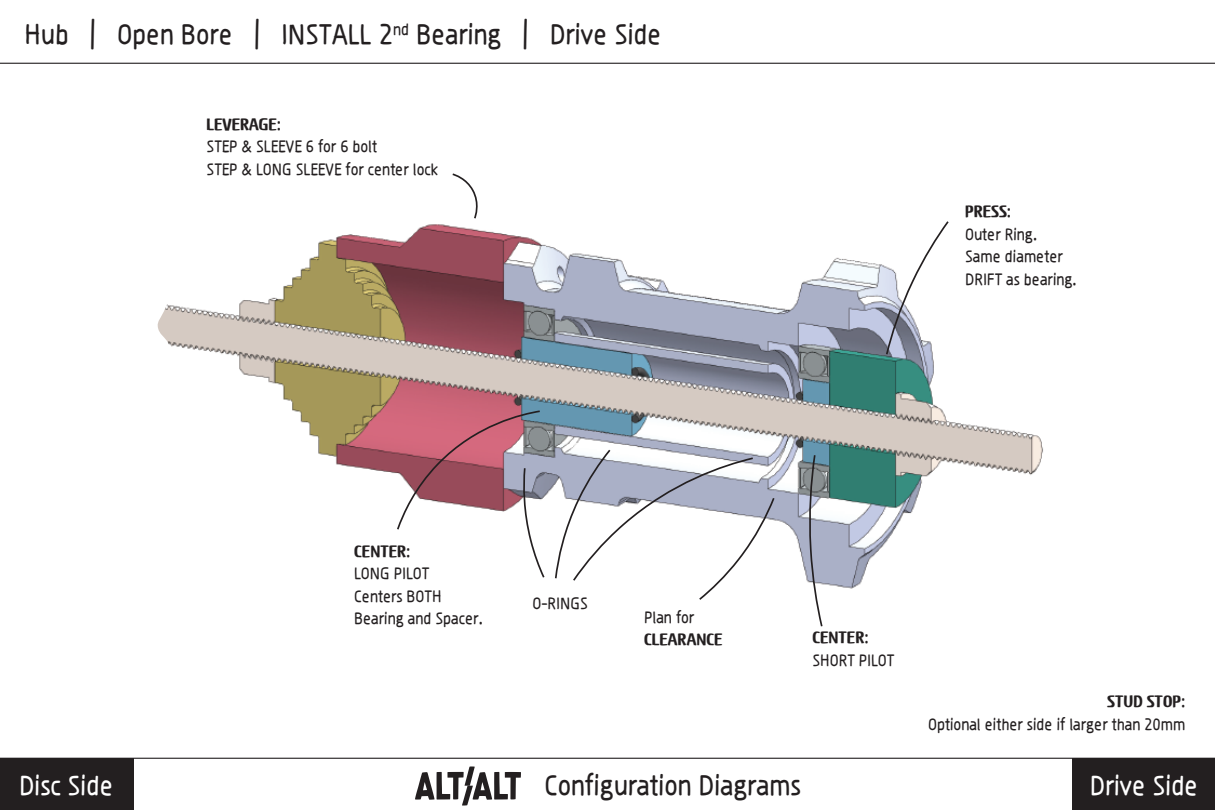
<style>
.page{position:relative;width:1215px;height:810px;background:#fff}
.page>*{position:absolute;margin:0;border:0;box-sizing:border-box;transform-origin:0 0}
.t1{font:27px "Sys Falso";color:#231f20}
.t2{font:26.32px "Sys Falso";color:#fff}
.t3{font:15.75px/22.5px "Sys Falso";color:#231f20}
.t4{font:700 15.75px "Sys Falso";color:#231f20}
</style>
<div class="page">
<svg style="left:415px;top:767px;width:106px;height:39px"></svg>
<hr style="left:0;top:758px;width:1215px;height:1px;background:#231f20">
<hr style="left:0;top:63px;width:1215px;height:1px;background:#231f20">
<div style="left:0;top:758px;width:134px;height:52px;background:#231f20"></div>
<div style="left:1073px;top:758px;width:142px;height:52px;background:#231f20"></div>
<img style="left:157px;top:224px;width:886px;height:365px">
<svg style="left:452px;top:173px;width:26px;height:46px"></svg>
<svg style="left:885px;top:221px;width:65px;height:135px"></svg>
<svg style="left:396px;top:409px;width:150px;height:170px"></svg>
<svg style="left:554px;top:448px;width:222px;height:152px"></svg>
<svg style="left:809px;top:453px;width:15px;height:174px"></svg>
<h1 class="t1" style="left:24px;top:16px;width:639px">Hub | Open Bore | INSTALL 2<sup>nd</sup> Bearing | Drive Side</h1>
<p class="t4" style="left:207px;top:114px;width:76px">LEVERAGE:</p>
<p class="t3" style="left:207px;top:135px;width:233px">STEP &amp; SLEEVE 6 for 6 bolt<br>STEP &amp; LONG SLEEVE for center lock</p>
<p class="t4" style="left:965px;top:201px;width:48px">PRESS:</p>
<p class="t3" style="left:965px;top:223px;width:113px">Outer Ring.<br>Same diameter<br>DRIFT as bearing.</p>
<p class="t4" style="left:354px;top:541px;width:58px">CENTER:</p>
<p class="t3" style="left:354px;top:562px;width:130px">LONG PILOT<br>Centers BOTH<br>Bearing and Spacer.</p>
<p class="t3" style="left:533px;top:592px;width:57px">O-RINGS</p>
<p class="t3" style="left:644px;top:606px;width:52px">Plan for</p>
<p class="t4" style="left:644px;top:629px;width:80px">CLEARANCE</p>
<p class="t4" style="left:812px;top:627px;width:58px">CENTER:</p>
<p class="t3" style="left:812px;top:649px;width:83px">SHORT PILOT</p>
<p class="t4" style="left:1107px;top:691px;width:80px">STUD STOP:</p>
<p class="t3" style="left:928px;top:713px;width:259px">Optional either side if larger than 20mm</p>
<h2 class="t2" style="left:19px;top:768px;width:96px">Disc Side</h2>
<h1 class="t1" style="left:545px;top:767px;width:258px">Configuration Diagrams</h1>
<h2 class="t2" style="left:1090px;top:768px;width:110px">Drive Side</h2>
</div>
